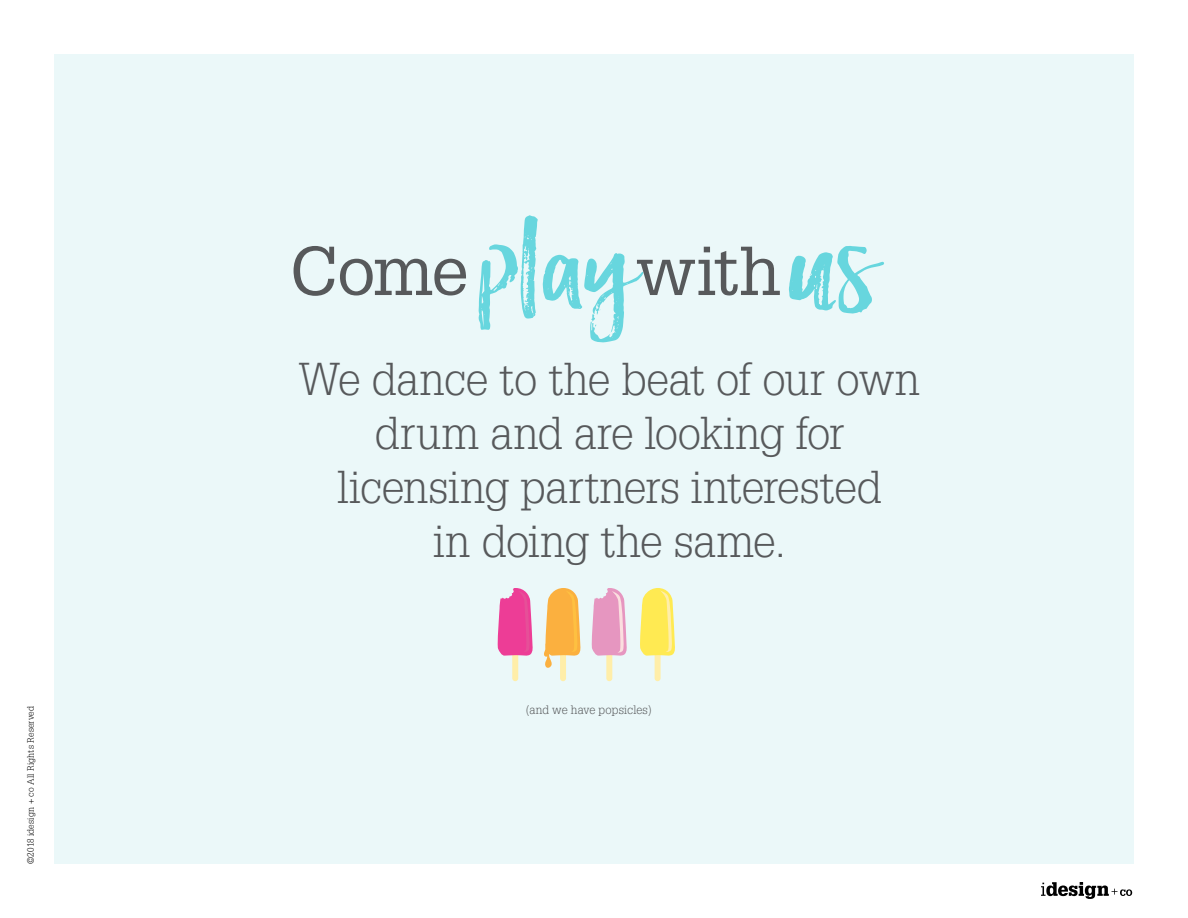
<style>
.page{position:relative;width:1188px;height:918px;background:#fff}
.page>*{position:absolute;margin:0;border:0;box-sizing:border-box;transform-origin:0 0}
.t1{font:118.5px "Hello Lucky";color:#67d6de}
.t2{font:67.5px "Glypha";letter-spacing:-.02em;color:#57595b}
.t3{font:300 45px/54px "Glypha";letter-spacing:-.005em;color:#57595b;text-align:center}
.t4{font:300 12px "Glypha";letter-spacing:.01em;color:#57595b}
.t5{font:300 9px "Glypha";letter-spacing:.025em;color:#000}
</style>
<div class="page">
<svg style="left:1041px;top:882px;width:91px;height:17px"></svg>
<div style="left:54px;top:54px;width:1080px;height:810px;background:#ebf8f9"></div>
<div style="left:512px;top:649px;width:6px;height:32px;background:#ffeea9;border-radius:3px"></div>
<svg style="left:497px;top:588px;width:36px;height:69px"></svg>
<div style="left:606px;top:649px;width:6px;height:32px;background:#ffeea9;border-radius:3px"></div>
<svg style="left:591px;top:588px;width:36px;height:69px"></svg>
<div style="left:560px;top:649px;width:6px;height:32px;background:#ffeea9;border-radius:3px"></div>
<svg style="left:544px;top:588px;width:37px;height:80px"></svg>
<div style="left:655px;top:649px;width:6px;height:32px;background:#ffeea9;border-radius:3px"></div>
<svg style="left:640px;top:588px;width:35px;height:69px"></svg>
<p class="t5" style="left:25px;top:864px;width:160px;rotate:-90deg">©2018 idesign + co All Rights Reserved</p>
<p class="t2" style="left:290px;top:230px;width:180px">Come</p>
<p class="t1" style="left:477px;top:200px;width:159px">play</p>
<p class="t2" style="left:636px;top:230px;width:146px">with</p>
<p class="t1" style="left:789px;top:198px;width:88px">us</p>
<p class="t3" style="left:299px;top:353px;width:623px">We dance to the beat of our own drum and are looking for</p>
<p class="t3" style="left:338px;top:461px;width:546px">licensing partners interested in doing the same.</p>
<p class="t4" style="left:526px;top:703px;width:127px">(and we have popsicles)</p>
</div>
